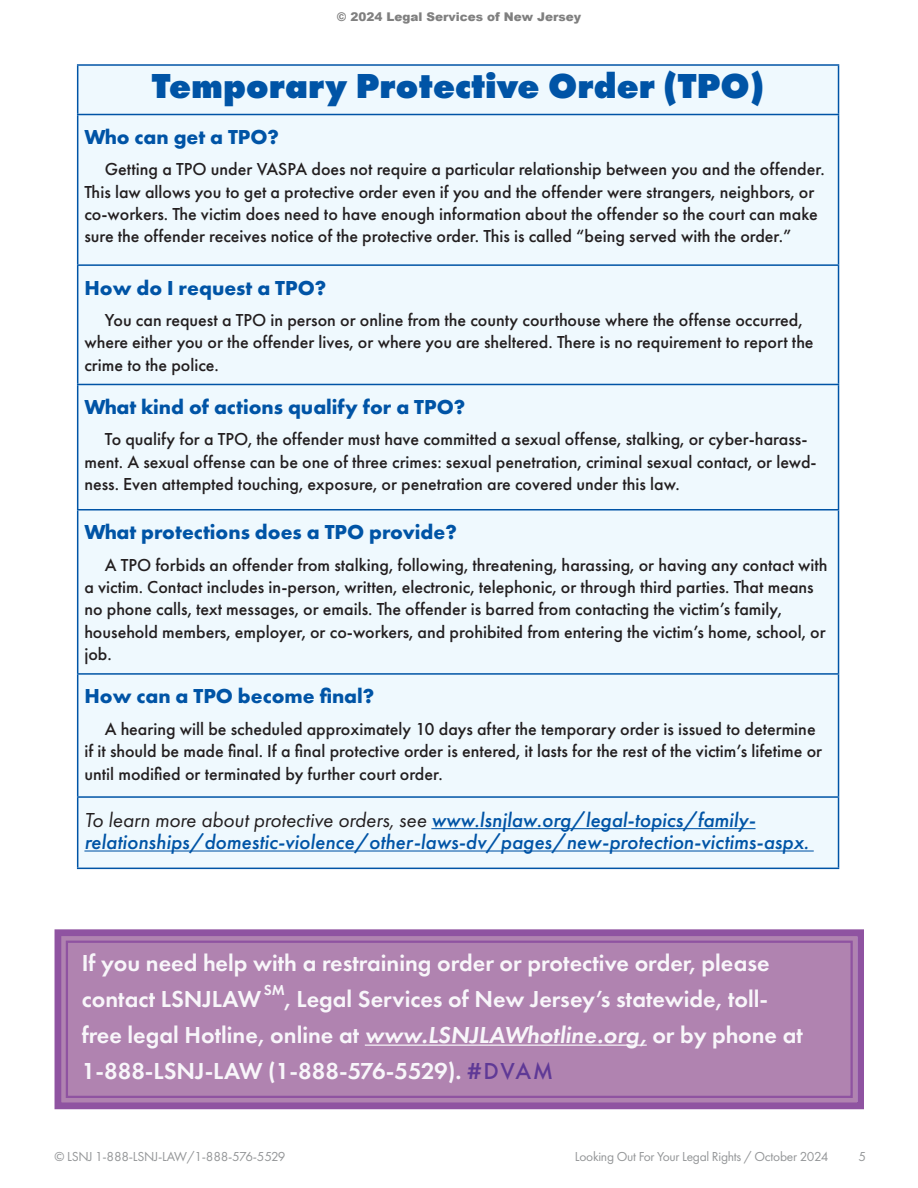
<style>
.page{position:relative;width:918px;height:1188px;background:#fff}
.page>*{position:absolute;margin:0;border:0;box-sizing:border-box;transform-origin:0 0}
.t1{font:800 36px "Futura PT";color:#0054a6}
.t2{font:600 24px/36px "Futura PT";color:#f8f6fa}
.t3{font:italic 500 21px/22.4px "Futura PT";color:#0054a6}
.t4{font:700 21px "Futura PT";color:#0054a6}
.t5{font:500 18px/22.4px "Futura PT";color:#231f20}
.t6{font:600 15px "Futura PT";color:#f8f6fa}
.t7{font:13.5px "Futura PT";letter-spacing:-.02em;color:#949698}
.t8{font:900 12px "Arial";color:#808080}
.s1{font-weight:400;color:#231f20}
.s2{font-style:italic}
.s3{font-weight:500;color:#5f3996}
</style>
<div class="page">
<div style="left:78px;top:66px;width:760px;height:802px;background:#eff9fe"></div>
<hr style="left:77px;top:64px;width:762px;height:2px;background:#0054a6">
<hr style="left:77px;top:66px;width:1px;height:48px;background:#0054a6">
<hr style="left:838px;top:66px;width:1px;height:48px;background:#0054a6">
<hr style="left:77px;top:114px;width:762px;height:1px;background:#0054a6">
<hr style="left:77px;top:115px;width:1px;height:149px;background:#0054a6">
<hr style="left:838px;top:115px;width:1px;height:149px;background:#0054a6">
<hr style="left:77px;top:264px;width:762px;height:2px;background:#0054a6">
<hr style="left:77px;top:266px;width:1px;height:118px;background:#0054a6">
<hr style="left:838px;top:266px;width:1px;height:118px;background:#0054a6">
<hr style="left:77px;top:384px;width:762px;height:1px;background:#0054a6">
<hr style="left:77px;top:385px;width:1px;height:124px;background:#0054a6">
<hr style="left:838px;top:385px;width:1px;height:124px;background:#0054a6">
<hr style="left:77px;top:509px;width:762px;height:2px;background:#0054a6">
<hr style="left:77px;top:511px;width:1px;height:162px;background:#0054a6">
<hr style="left:838px;top:511px;width:1px;height:162px;background:#0054a6">
<hr style="left:77px;top:673px;width:762px;height:2px;background:#0054a6">
<hr style="left:77px;top:675px;width:1px;height:121px;background:#0054a6">
<hr style="left:838px;top:675px;width:1px;height:121px;background:#0054a6">
<hr style="left:77px;top:796px;width:762px;height:2px;background:#0054a6">
<hr style="left:77px;top:798px;width:1px;height:70px;background:#0054a6">
<hr style="left:838px;top:798px;width:1px;height:70px;background:#0054a6">
<hr style="left:77px;top:868px;width:762px;height:1px;background:#0054a6">
<hr style="left:431px;top:828px;width:325px;height:1px;background:#0054a6">
<hr style="left:84px;top:850px;width:730px;height:2px;background:#0054a6">
<svg style="left:54px;top:929px;width:810px;height:181px;background:#ad7faf"></svg>
<div style="left:66px;top:941px;width:787px;height:157px;border:2px solid #8f53a1"></div>
<hr style="left:365px;top:1045px;width:282px;height:1px;background:#f8f6fa">
<p class="t8" style="left:337px;top:8px;width:246px">© 2024 Legal Services of New Jersey</p>
<h1 class="t1" style="left:152px;top:63px;width:614px">Temporary Protective Order (TPO)</h1>
<p class="t4" style="left:84px;top:123px;width:196px">Who can get a TPO?</p>
<p class="t5" style="left:84px;top:158px;width:742px;text-indent:20px">Getting a TPO under VASPA does not require a particular relationship between you and the offender.<br>This law allows you to get a protective order even if you and the offender were strangers, neighbors, or co-workers. The victim does need to have enough information about the offender so the court can make sure the offender receives notice of the protective order. This is called “being served with the order.”</p>
<p class="t4" style="left:84px;top:274px;width:243px">How do I request a TPO?</p>
<p class="t5" style="left:84px;top:309px;width:731px;text-indent:20px">You can request a TPO in person or online from the county courthouse where the offense occurred, where either you or the offender lives, or where you are sheltered. There is no requirement to report the crime to the police.</p>
<p class="t4" style="left:84px;top:393px;width:382px">What kind of actions qualify for a TPO?</p>
<p class="t5" style="left:84px;top:428px;width:734px;text-indent:20px">To qualify for a TPO, the offender must have committed a sexual offense, stalking, or cyber-harass&shy;ment. A sexual offense can be one of three crimes: sexual penetration, criminal sexual contact, or lewd&shy;ness. Even attempted touching, exposure, or penetration are covered under this law.</p>
<p class="t4" style="left:84px;top:519px;width:374px">What protections does a TPO provide?</p>
<p class="t5" style="left:84px;top:553px;width:745px;text-indent:20px">A TPO forbids an offender from stalking, following, threatening, harassing, or having any contact with a victim. Contact includes in-person, written, electronic, telephonic, or through third parties. That means no phone calls, text messages, or emails. The offender is barred from contacting the victim’s family, household members, employer, or co-workers, and prohibited from entering the victim’s home, school, or job.</p>
<p class="t4" style="left:84px;top:683px;width:291px">How can a TPO become final?</p>
<p class="t5" style="left:84px;top:718px;width:739px;text-indent:20px">A hearing will be scheduled approximately 10 days after the temporary order is issued to determine if it should be made final. If a final protective order is entered, it lasts for the rest of the victim’s lifetime or until modified or terminated by further court order.</p>
<p class="t3" style="left:84px;top:809px;width:726px"><span class="s1">To learn more about protective orders, see</span> www.lsnjlaw.org/legal-topics/family&shy;relationships/domestic-violence/other-laws-dv/pages/new-protection-victims-aspx.</p>
<h2 class="t2" style="left:82px;top:944px;width:689px">If you need help with a restraining order or protective order, please contact LSNJLAW</h2>
<p class="t6" style="left:264px;top:980px;width:22px">SM</p>
<h2 class="t2" style="left:82px;top:980px;width:723px;text-indent:203px">, Legal Services of New Jersey’s statewide, toll&shy;free legal Hotline, online at <span class="s2">www.LSNJLAWhotline.org,</span> or by phone at<br>1-888-LSNJ-LAW (1-888-576-5529). <span class="s3">#DVAM</span></h2>
<p class="t7" style="left:55px;top:1149px;width:233px">© LSNJ 1-888-LSNJ-LAW/1-888-576-5529</p>
<p class="t7" style="left:575px;top:1149px;width:255px">Looking Out For Your Legal Rights / October 2024</p>
<p class="t7" style="left:859px;top:1149px;width:9px">5</p>
</div>
